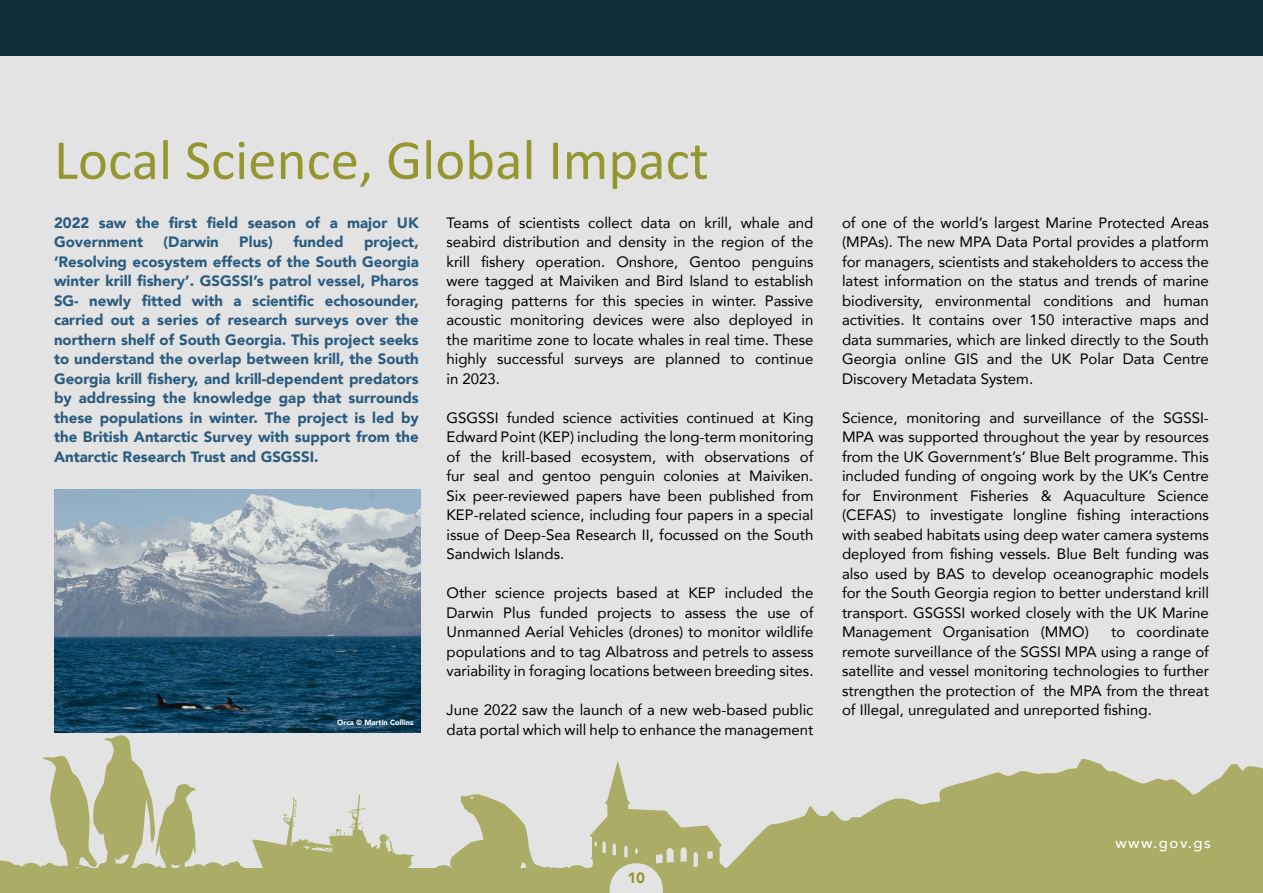
<style>
.page{position:relative;width:1263px;height:893px;background:#e3e3e3}
.page>*{position:absolute;margin:0;border:0;box-sizing:border-box;transform-origin:0 0}
.t1{font:57px "Calibri";color:#949730}
.t2{font:15px/19.5px "Avenir";color:#000;text-align:justify}
.t3{font:900 15px/19.5px "Avenir";color:#2a5c80}
.t4{font:500 15px "Avenir";letter-spacing:.1em;color:#fff}
.t5{font:900 15px "Avenir";color:#949730}
.t6{font:900 7.5px "Avenir";color:#fff}
</style>
<div class="page">
<div style="left:0;top:0;width:1263px;height:55px;background:#112d3a"></div>
<img style="left:54px;top:489px;width:367px;height:243px">
<div style="left:0;top:869px;width:1263px;height:24px;background:#abad66"></div>
<svg style="left:738px;top:758px;width:525px;height:111px;fill:#abad66"></svg>
<svg style="left:873px;top:758px;width:101px;height:15px"></svg>
<div style="left:192px;top:864px;width:12px;height:7px;background:#abad66;border-radius:50%"></div>
<div style="left:203px;top:862px;width:20px;height:13px;background:#abad66;border-radius:50%"></div>
<div style="left:434px;top:865px;width:19px;height:13px;background:#abad66;border-radius:50%"></div>
<svg style="left:233px;top:861px;width:7px;height:8px"></svg>
<div style="left:218px;top:864px;width:28px;height:13px;background:#abad66;border-radius:50%"></div>
<hr style="left:183px;top:868px;width:15px;height:3px;background:#949730;border-radius:50%">
<div style="left:10px;top:865px;width:12px;height:6px;background:#abad66;border-radius:50%"></div>
<div style="left:21px;top:863px;width:20px;height:13px;background:#abad66;border-radius:50%"></div>
<svg style="left:0;top:860px;width:16px;height:9px"></svg>
<div style="left:1px;top:867px;width:13px;height:6px;background:#abad66;border-radius:50%"></div>
<svg style="left:33px;top:735px;width:163px;height:136px"></svg>
<svg style="left:252px;top:794px;width:175px;height:75px"></svg>
<svg style="left:449px;top:760px;width:289px;height:133px"></svg>
<h1 class="t1" style="left:54px;top:120px;width:656px">Local Science, Global Impact</h1>
<p class="t3" style="left:54px;top:212px;width:366px">2022 saw the first field season of a major UK<br>Government</p>
<p class="t2" style="left:446px;top:212px;width:368px">Teams of scientists collect data on krill, whale and seabird distribution and density in the region of the krill fishery operation. Onshore, Gentoo penguins were tagged at Maiviken and Bird Island to establish foraging patterns for this species in winter. Passive acoustic monitoring devices were also deployed in the maritime zone to locate whales in real time. These highly successful surveys are planned to continue in 2023.</p>
<p class="t2" style="left:446px;top:407px;width:368px">GSGSSI funded science activities continued at King Edward Point (KEP) including the long-term monitoring of the krill-based ecosystem, with observations of fur seal and gentoo penguin colonies at Maiviken.<br>Six peer-reviewed papers have been published from KEP-related science, including four papers in a special issue of Deep-Sea Research II, focussed on the South Sandwich Islands.</p>
<p class="t2" style="left:446px;top:583px;width:368px">Other science projects based at KEP included the Darwin Plus funded projects to assess the use of Unmanned Aerial Vehicles (drones) to monitor wildlife populations and to tag Albatross and petrels to assess variability in foraging locations between breeding sites.</p>
<p class="t2" style="left:446px;top:700px;width:368px">June 2022 saw the launch of a new web-based public data portal which will help to enhance the management</p>
<p class="t3" style="left:164px;top:232px;width:57px">(Darwin</p>
<p class="t3" style="left:239px;top:232px;width:35px">Plus)</p>
<p class="t3" style="left:293px;top:232px;width:52px">funded</p>
<p class="t3" style="left:54px;top:232px;width:366px;text-align:justify;text-indent:310px">project, ‘Resolving ecosystem effects of the South Georgia winter krill fishery’. GSGSSI’s patrol vessel, Pharos SG- newly fitted with a scientific echosounder, carried out a series of research surveys over the northern shelf of South Georgia. This project seeks to understand the overlap between krill, the South Georgia krill fishery, and krill-dependent predators by addressing the knowledge gap that surrounds these populations in winter. The project is led by the British Antarctic Survey with support from the Antarctic Research Trust and GSGSSI.</p>
<p class="t6" style="left:337px;top:716px;width:78px">Orca © Martin Collins</p>
<p class="t2" style="left:842px;top:212px;width:368px">of one of the world’s largest Marine Protected Areas (MPAs). The new MPA Data Portal provides a platform for managers, scientists and stakeholders to access the latest information on the status and trends of marine biodiversity, environmental conditions and human activities. It contains over 150 interactive maps and data summaries, which are linked directly to the South Georgia online GIS and the UK Polar Data Centre Discovery Metadata System.</p>
<p class="t2" style="left:842px;top:407px;width:368px">Science, monitoring and surveillance of the SGSSI-MPA was supported throughout the year by resources from the UK Government’s’ Blue Belt programme. This included funding of ongoing work by the UK’s Centre for Environment Fisheries &amp; Aquaculture Science (CEFAS) to investigate longline fishing interactions with seabed habitats using deep water camera systems deployed from fishing vessels. Blue Belt funding was also used by BAS to develop oceanographic models for the South Georgia region to better understand krill transport. GSGSSI worked closely with the UK Marine Management Organisation (MMO)</p>
<p class="t2" style="left:842px;top:622px;width:368px;text-indent:269px">to coordinate remote surveillance of the SGSSI MPA using a range of satellite and vessel monitoring technologies to further strengthen the protection of the MPA from the threat of Illegal, unregulated and unreported fishing.</p>
<p class="t5" style="left:627px;top:865px;width:19px">10</p>
<p class="t4" style="left:1115px;top:830px;width:97px">www.gov.gs</p>
</div>
